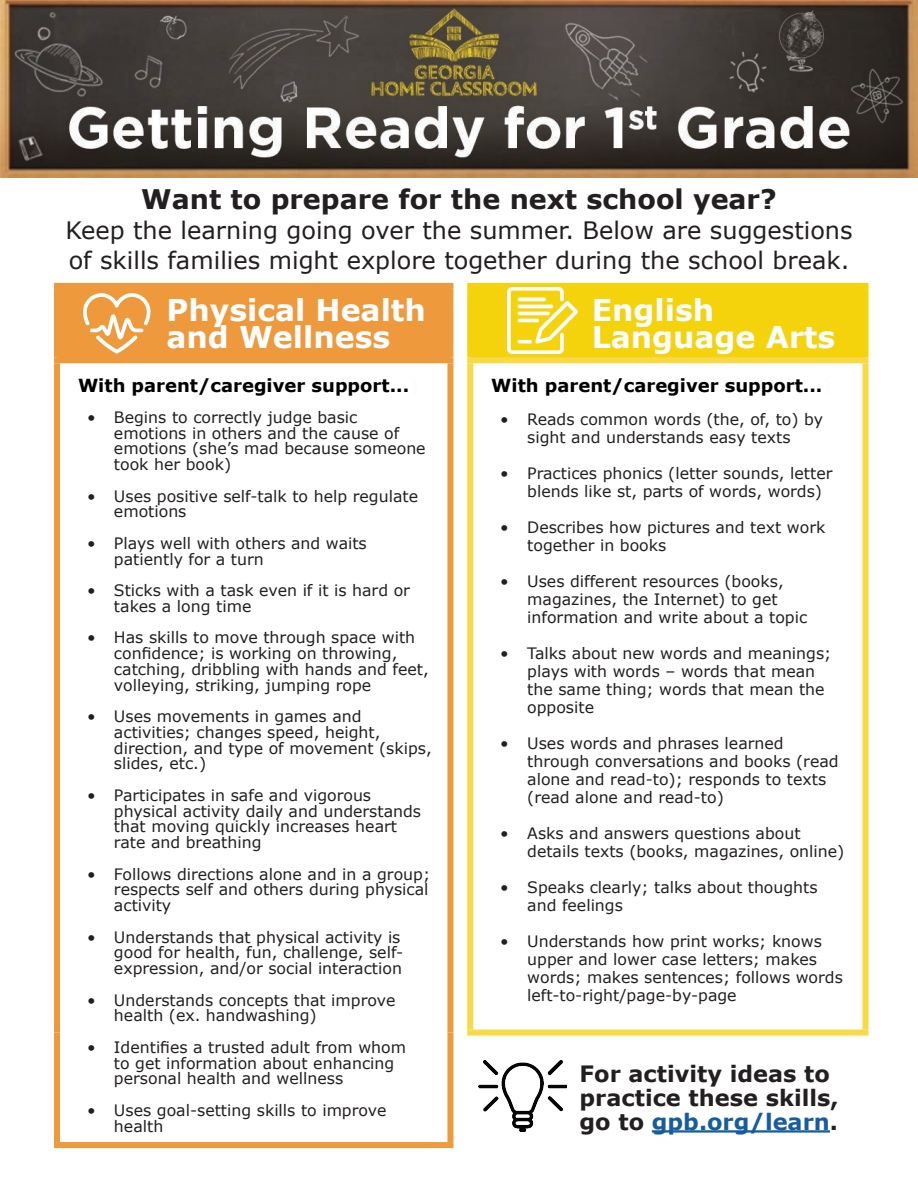
<style>
.page{position:relative;width:918px;height:1188px;background:#fff}
.page>*{position:absolute;margin:0;border:0;box-sizing:border-box;transform-origin:0 0}
.t1{font:700 30px/27px "Verdana";color:#fbfdfe}
.t2{font:700 27px "Verdana";color:#231f20}
.t3{font:24px/30px "Verdana";color:#231f20}
.t4{font:700 22.5px/24px "Verdana";color:#231f20}
.t5{font:700 18px "Verdana";color:#000}
.t6{font:15.75px/15.8px "Verdana";color:#231f20}
.s1{color:#fbfdfe}
.s2{color:#175d9e}
</style>
<div class="page">
<img style="left:0;top:1px;width:918px;height:177px">
<div style="left:57px;top:286px;width:393px;height:74px;background:#ee9a3c"></div>
<div style="left:470px;top:286px;width:396px;height:74px;background:#f5d30c"></div>
<div style="left:54px;top:363px;width:6px;height:670px;background:#ee9a3c"></div>
<div style="left:447px;top:363px;width:6px;height:670px;background:#ee9a3c"></div>
<div style="left:54px;top:1033px;width:6px;height:109px;background:#ee9a3c"></div>
<div style="left:447px;top:1033px;width:6px;height:109px;background:#ee9a3c"></div>
<div style="left:54px;top:1142px;width:399px;height:6px;background:#ee9a3c"></div>
<div style="left:54px;top:283px;width:399px;height:6px;background:#ee9a3c"></div>
<div style="left:54px;top:289px;width:6px;height:68px;background:#ee9a3c"></div>
<div style="left:447px;top:289px;width:6px;height:68px;background:#ee9a3c"></div>
<div style="left:54px;top:357px;width:399px;height:6px;background:#ee9a3c"></div>
<div style="left:467px;top:283px;width:401px;height:6px;background:#f5d30c"></div>
<div style="left:467px;top:289px;width:6px;height:68px;background:#f5d30c"></div>
<div style="left:862px;top:289px;width:6px;height:68px;background:#f5d30c"></div>
<div style="left:467px;top:357px;width:401px;height:6px;background:#f8d946"></div>
<div style="left:467px;top:363px;width:6px;height:667px;background:#f8d946"></div>
<div style="left:862px;top:363px;width:6px;height:667px;background:#f8d946"></div>
<div style="left:467px;top:1030px;width:401px;height:6px;background:#f8d946"></div>
<img style="left:83px;top:293px;width:68px;height:61px">
<img style="left:508px;top:288px;width:70px;height:65px">
<hr style="left:652px;top:1130px;width:178px;height:3px;background:#175d9e">
<img style="left:479px;top:1060px;width:88px;height:72px">
<h2 class="t2" style="left:141px;top:180px;width:637px">Want to prepare for the next school year?</h2>
<h3 class="t3" style="left:65px;top:215px;width:789px">Keep the learning going over the summer. Below are suggestions of skills families might explore together during the school break.</h3>
<h1 class="t1" style="left:166px;top:296px;width:261px">Physical Health and Wellness</h1>
<h1 class="t1" style="left:592px;top:296px;width:245px">English<br>Language Arts</h1>
<p class="t5" style="left:78px;top:373px;width:343px">With parent/caregiver support...<span class="s1">)</span></p>
<p class="t6" style="left:114px;top:409px;width:313px;text-indent:-27px">• Begins to correctly judge basic emotions in others and the cause of emotions (she’s mad because someone took her book)</p>
<p class="t6" style="left:114px;top:488px;width:306px;text-indent:-27px">• Uses positive self-talk to help regulate emotions</p>
<p class="t6" style="left:114px;top:535px;width:254px;text-indent:-27px">• Plays well with others and waits patiently for a turn</p>
<p class="t6" style="left:114px;top:582px;width:298px;text-indent:-27px">• Sticks with a task even if it is hard or takes a long time</p>
<p class="t6" style="left:114px;top:630px;width:316px;text-indent:-27px">• Has skills to move through space with confidence; is working on throwing, catching, dribbling with hands and feet, volleying, striking, jumping rope</p>
<p class="t6" style="left:114px;top:708px;width:319px;text-indent:-27px">• Uses movements in games and activities; changes speed, height, direction, and type of movement (skips, slides, etc.)</p>
<p class="t6" style="left:114px;top:787px;width:309px;text-indent:-27px">• Participates in safe and vigorous physical activity daily and understands that moving quickly increases heart rate and breathing</p>
<p class="t6" style="left:114px;top:866px;width:318px;text-align:justify;text-indent:-27px">• Follows directions alone and in a group; respects self and others during physical activity</p>
<p class="t6" style="left:114px;top:929px;width:291px;text-indent:-27px">• Understands that physical activity is good for health, fun, challenge, self&shy;expression, and/or social interaction</p>
<p class="t6" style="left:114px;top:992px;width:283px;text-indent:-27px">• Understands concepts that improve health (ex. handwashing)</p>
<p class="t6" style="left:114px;top:1039px;width:294px;text-indent:-27px">• Identifies a trusted adult from whom to get information about enhancing personal health and wellness</p>
<p class="t6" style="left:114px;top:1102px;width:274px;text-indent:-27px">• Uses goal-setting skills to improve health</p>
<p class="t5" style="left:491px;top:373px;width:343px">With parent/caregiver support...<span class="s1">)</span></p>
<p class="t6" style="left:500px;top:410px;width:325px;line-height:18px;text-align:center">• Reads common words (the, of, to) by sight and understands easy texts</p>
<p class="t6" style="left:527px;top:464px;width:307px;line-height:18px;text-indent:-27px">• Practices phonics (letter sounds, letter blends like st, parts of words, words)</p>
<p class="t6" style="left:527px;top:518px;width:300px;line-height:18px;text-indent:-27px">• Describes how pictures and text work together in books</p>
<p class="t6" style="left:527px;top:572px;width:282px;line-height:18px;text-indent:-27px">• Uses different resources (books, magazines, the Internet) to get information and write about a topic</p>
<p class="t6" style="left:527px;top:644px;width:306px;line-height:18px;text-indent:-27px">• Talks about new words and meanings; plays with words – words that mean the same thing; words that mean the opposite</p>
<p class="t6" style="left:527px;top:734px;width:313px;line-height:18px;text-indent:-27px">• Uses words and phrases learned through conversations and books (read alone and read-to); responds to texts (read alone and read-to)</p>
<p class="t6" style="left:527px;top:824px;width:319px;line-height:18px;text-indent:-27px">• Asks and answers questions about details texts (books, magazines, online)</p>
<p class="t6" style="left:527px;top:878px;width:292px;line-height:18px;text-indent:-27px">• Speaks clearly; talks about thoughts and feelings</p>
<p class="t6" style="left:527px;top:932px;width:317px;line-height:18px;text-indent:-27px">• Understands how print works; knows upper and lower case letters; makes words; makes sentences; follows words left-to-right/page-by-page</p>
<h3 class="t4" style="left:580px;top:1061px;width:261px">For activity ideas to practice these skills, go to <span class="s2">gpb.org/learn</span>.</h3>
</div>
